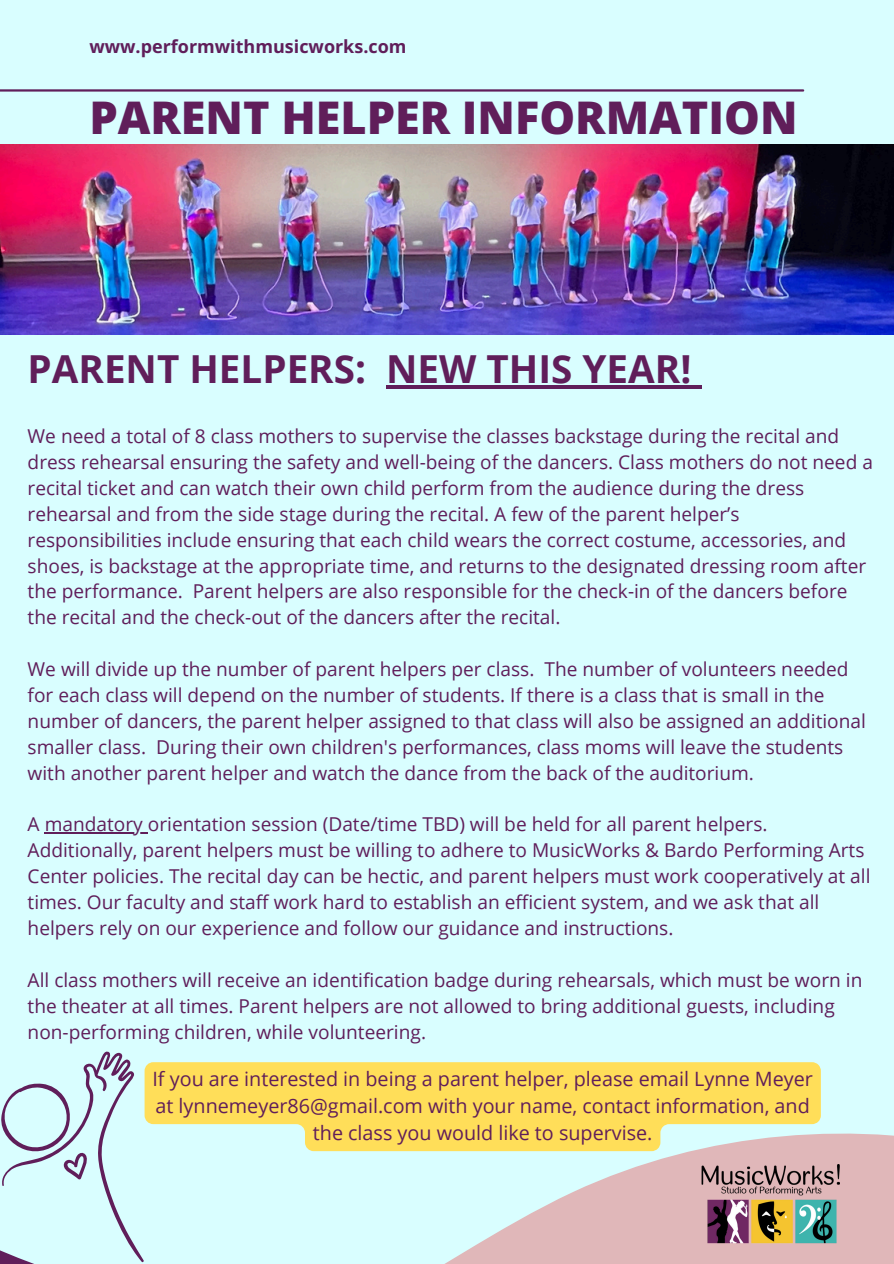
<style>
.page{position:relative;width:894px;height:1264px;background:#fff}
.page>*{position:absolute;margin:0;border:0;box-sizing:border-box;transform-origin:0 0}
.t1{font:800 45px "Open Sans";color:#601e5a}
.t2{font:700 38.55px "Open Sans";color:#601e5a}
.t3{font:19.8px/27px "Open Sans";color:#601e5a;text-align:center}
.t4{font:19.05px/25.8px "Open Sans";color:#601e5a}
.t5{font:700 18px "Open Sans";color:#601e5a}
</style>
<div class="page">
<div style="left:0;top:0;width:893px;height:1263px;background:#d9feff"></div>
<hr style="left:0;top:89px;width:802px;height:3px;background:#601e5a">
<svg style="left:354px;top:1118px;width:539px;height:145px;fill:#e0b7b9"></svg>
<hr style="left:386px;top:386px;width:305px;height:3px;background:#601e5a">
<svg style="left:691px;top:386px;width:10px;height:3px"></svg>
<hr style="left:45px;top:832px;width:103px;height:1px;background:#601e5a">
<img style="left:697px;top:1164px;width:142px;height:99px">
<svg style="left:0;top:1051px;width:354px;height:212px"></svg>
<img style="left:0;top:144px;width:893px;height:191px">
<svg style="left:144px;top:1062px;width:676px;height:89px;background:#f9e170"></svg>
<p class="t5" style="left:89px;top:34px;width:318px">www.performwithmusicworks.com</p>
<p class="t1" style="left:89px;top:86px;width:709px">PARENT HELPER INFORMATION</p>
<h3 class="t2" style="left:28px;top:342px;width:665px">PARENT HELPERS: NEW THIS YEAR!</h3>
<h1 class="t4" style="left:28px;top:423px;width:846px">We need a total of 8 class mothers to supervise the classes backstage during the recital and dress rehearsal ensuring the safety and well-being of the dancers. Class mothers do not need a recital ticket and can watch their own child perform from the audience during the dress rehearsal and from the side stage during the recital. A few of the parent helper’s responsibilities include ensuring that each child wears the correct costume, accessories, and shoes, is backstage at the appropriate time, and returns to the designated dressing room after the performance. Parent helpers are also responsible for the check-in of the dancers before the recital and the check-out of the dancers after the recital.</h1>
<p class="t4" style="left:28px;top:655px;width:839px">We will divide up the number of parent helpers per class. The number of volunteers needed for each class will depend on the number of students. If there is a class that is small in the number of dancers, the parent helper assigned to that class will also be assigned an additional smaller class. During their own children's performances, class moms will leave the students with another parent helper and watch the dance from the back of the auditorium.</p>
<h2 class="t4" style="left:28px;top:811px;width:741px">A mandatory orientation session (Date/time TBD) will be held for all parent helpers.</h2>
<p class="t4" style="left:28px;top:837px;width:844px">Additionally, parent helpers must be willing to adhere to MusicWorks &amp; Bardo Performing Arts Center policies. The recital day can be hectic, and parent helpers must work cooperatively at all times. Our faculty and staff work hard to establish an efficient system, and we ask that all helpers rely on our experience and follow our guidance and instructions.</p>
<p class="t4" style="left:28px;top:966px;width:836px">All class mothers will receive an identification badge during rehearsals, which must be worn in</p>
<p class="t4" style="left:28px;top:992px;width:808px">the theater at all times. Parent helpers are not allowed to bring additional guests, including non-performing children, while volunteering.</p>
<p class="t3" style="left:152px;top:1065px;width:661px">If you are interested in being a parent helper, please email Lynne Meyer at lynnemeyer86@gmail.com with your name, contact information, and the class you would like to supervise.</p>
</div>
